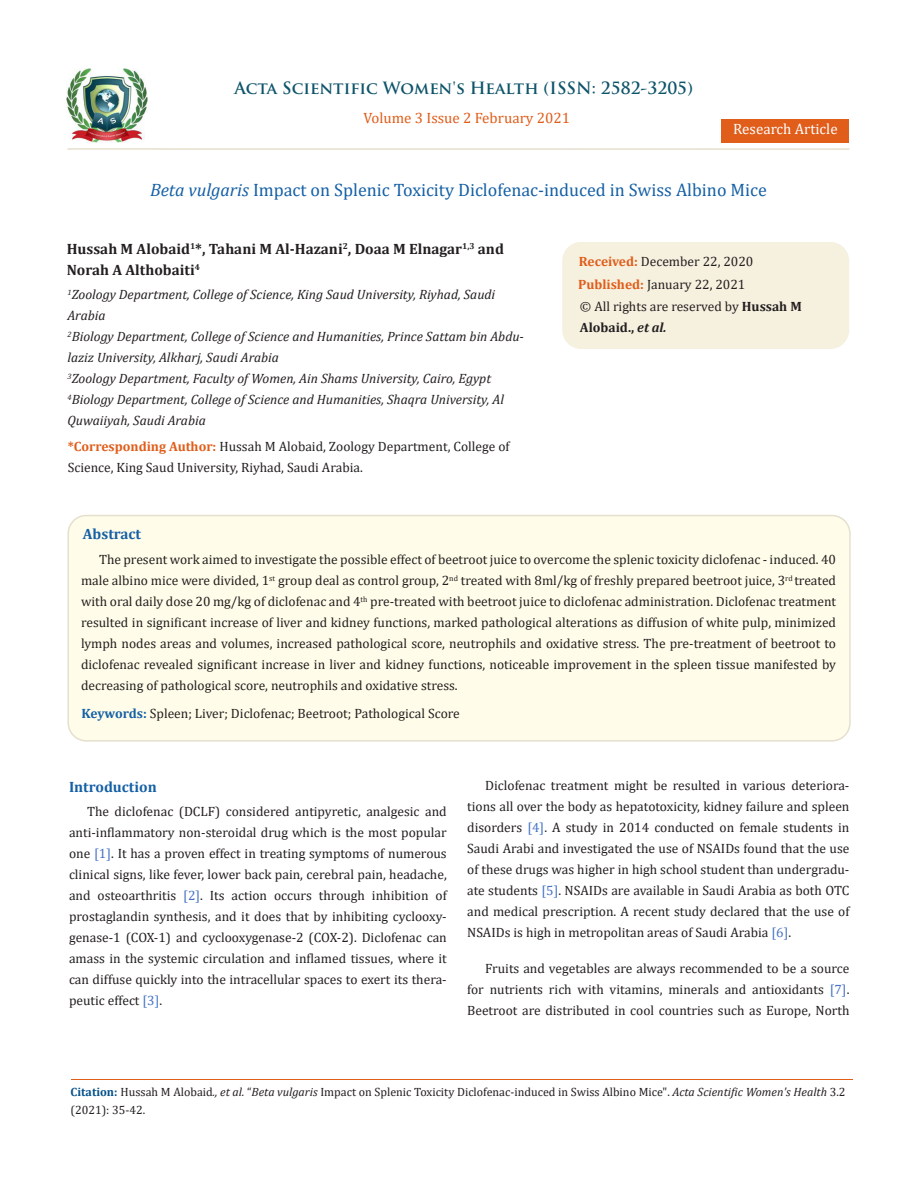
<style>
.page{position:relative;width:917px;height:1188px;background:#fff}
.page>*{position:absolute;margin:0;border:0;box-sizing:border-box;transform-origin:0 0}
.t1{font:18px "Cambria";color:#1560a6}
.t2{font:700 16.5px "Trajan Pro";color:#0e546a}
.t3{font:700 15px/21px "Cambria";color:#231f20}
.t4{font:15px "Cambria";color:#e05d1a}
.t5{font:700 15px "Cambria";color:#1560a6}
.t6{font:15px "Cambria";color:#fff}
.Body_Text_2{font:13.5px/21px "Cambria";color:#231f20;text-align:justify}
.t7{font:italic 13.5px/21px "Cambria";color:#231f20}
.t8{font:700 13.5px "Cambria";color:#231f20}
.t9{font:12px/18px "Cambria";color:#231f20}
.s1{font-style:italic}
.s2{font-weight:700;color:#e05d1a}
.s3{font-weight:700}
.s4{font-weight:700;color:#1560a6}
.s5{color:#4472c4}
.s6{font-weight:700;color:#035089}
</style>
<div class="page">
<img style="left:67px;top:68px;width:80px;height:74px">
<div style="left:721px;top:119px;width:128px;height:23px;background:#e05d1a"></div>
<div style="left:563px;top:243px;width:285px;height:105px;background:#f6f0df;border-radius:18px"></div>
<div style="left:562px;top:242px;width:287px;height:107px;border:2px solid #f6f0df;border-radius:18px"></div>
<div style="left:68px;top:516px;width:781px;height:225px;background:#fffde9;border-radius:18px"></div>
<div style="left:67px;top:515px;width:783px;height:227px;border:2px solid #e5dfce;border-radius:18px"></div>
<hr style="left:71px;top:1079px;width:781px;height:1px;background:#e05d1a">
<hr style="left:67px;top:148px;width:782px;height:2px;background:#e5dfce">
<p class="t2" style="left:234px;top:77px;width:460px">Acta Scientific Women's Health (ISSN: 2582-3205)</p>
<p class="t4" style="left:363px;top:109px;width:208px">Volume 3 Issue 2 February 2021</p>
<p class="t6" style="left:733px;top:120px;width:106px">Research Article</p>
<p class="t1" style="left:150px;top:180px;width:618px"><span class="s1">Beta vulgaris</span> Impact on Splenic Toxicity Diclofenac-induced in Swiss Albino Mice</p>
<p class="t3" style="left:67px;top:238px;width:439px">Hussah M Alobaid<sup>1</sup>*, Tahani M Al-Hazani<sup>2</sup>, Doaa M Elnagar<sup>1,3</sup> and<br>Norah A Althobaiti<sup>4</sup></p>
<p class="t7" style="left:67px;top:284px;width:429px"><sup>1</sup>Zoology Department, College of Science, King Saud University, Riyhad, Saudi<br>Arabia</p>
<p class="t7" style="left:67px;top:326px;width:458px"><sup>2</sup>Biology Department, College of Science and Humanities, Prince Sattam bin Abdu&shy;laziz University, Alkharj, Saudi Arabia</p>
<p class="t7" style="left:67px;top:368px;width:425px"><sup>3</sup>Zoology Department, Faculty of Women, Ain Shams University, Cairo, Egypt</p>
<p class="t7" style="left:67px;top:389px;width:438px"><sup>4</sup>Biology Department, College of Science and Humanities, Shaqra University, Al<br>Quwaiiyah, Saudi Arabia</p>
<p class="Body_Text_2" style="left:68px;top:435px;width:443px"><span class="s2">*Corresponding Author:</span> Hussah M Alobaid, Zoology Department, College of<br>Science, King Saud University, Riyhad, Saudi Arabia.</p>
<p class="Body_Text_2" style="left:579px;top:251px;width:176px"><span class="s2">Received:</span> December 22, 2020</p>
<p class="Body_Text_2" style="left:578px;top:274px;width:169px"><span class="s2">Published:</span> January 22, 2021</p>
<p class="Body_Text_2" style="left:580px;top:295px;width:223px">© All rights are reserved by <span class="s3">Hussah M</span></p>
<p class="t8" style="left:580px;top:317px;width:88px">Alobaid., <span class="s1">et al.</span></p>
<p class="t5" style="left:83px;top:523px;width:60px">Abstract</p>
<p class="Body_Text_2" style="left:81px;top:549px;width:756px;text-indent:18px">The present work aimed to investigate the possible effect of beetroot juice to overcome the splenic toxicity diclofenac - induced. 40 male albino mice were divided, 1<sup>st</sup> group deal as control group, 2<sup>nd</sup> treated with 8ml/kg of freshly prepared beetroot juice, 3<sup>rd</sup> treated with oral daily dose 20 mg/kg of diclofenac and 4<sup>th</sup> pre-treated with beetroot juice to diclofenac administration. Diclofenac treatment resulted in significant increase of liver and kidney functions, marked pathological alterations as diffusion of white pulp, minimized lymph nodes areas and volumes, increased pathological score, neutrophils and oxidative stress. The pre-treatment of beetroot to diclofenac revealed significant increase in liver and kidney functions, noticeable improvement in the spleen tissue manifested by decreasing of pathological score, neutrophils and oxidative stress.</p>
<p class="Body_Text_2" style="left:82px;top:702px;width:380px"><span class="s4">Keywords:</span> Spleen; Liver; Diclofenac; Beetroot; Pathological Score</p>
<p class="t5" style="left:69px;top:777px;width:89px">Introduction</p>
<p class="Body_Text_2" style="left:69px;top:801px;width:379px;text-indent:18px">The diclofenac (DCLF) considered antipyretic, analgesic and anti-inflammatory non-steroidal drug which is the most popular one <span class="s5">[1]</span>. It has a proven effect in treating symptoms of numerous clinical signs, like fever, lower back pain, cerebral pain, headache, and osteoarthritis <span class="s5">[2]</span>. Its action occurs through inhibition of prostaglandin synthesis, and it does that by inhibiting cyclooxy&shy;genase-1 (COX-1) and cyclooxygenase-2 (COX-2). Diclofenac can amass in the systemic circulation and inflamed tissues, where it can diffuse quickly into the intracellular spaces to exert its thera&shy;peutic effect <span class="s5">[3]</span>.</p>
<p class="Body_Text_2" style="left:467px;top:774px;width:384px;text-indent:18px">Diclofenac treatment might be resulted in various deteriora&shy;tions all over the body as hepatotoxicity, kidney failure and spleen disorders <span class="s5">[4]</span>. A study in 2014 conducted on female students in Saudi Arabi and investigated the use of NSAIDs found that the use of these drugs was higher in high school student than undergradu&shy;ate students <span class="s5">[5]</span>. NSAIDs are available in Saudi Arabia as both OTC and medical prescription. A recent study declared that the use of NSAIDs is high in metropolitan areas of Saudi Arabia <span class="s5">[6]</span>.</p>
<p class="Body_Text_2" style="left:467px;top:957px;width:384px;text-indent:18px">Fruits and vegetables are always recommended to be a source for nutrients rich with vitamins, minerals and antioxidants <span class="s5">[7]</span>.<br>Beetroot are distributed in cool countries such as Europe, North</p>
<p class="t9" style="left:71px;top:1083px;width:776px"><span class="s6">Citation:</span> Hussah M Alobaid<span class="s1">., et al.</span> “<span class="s1">Beta vulgaris</span> Impact on Splenic Toxicity Diclofenac-induced in Swiss Albino Mice". <span class="s1">Acta Scientific Women's Health</span> 3.2 (2021): 35-42.</p>
</div>
